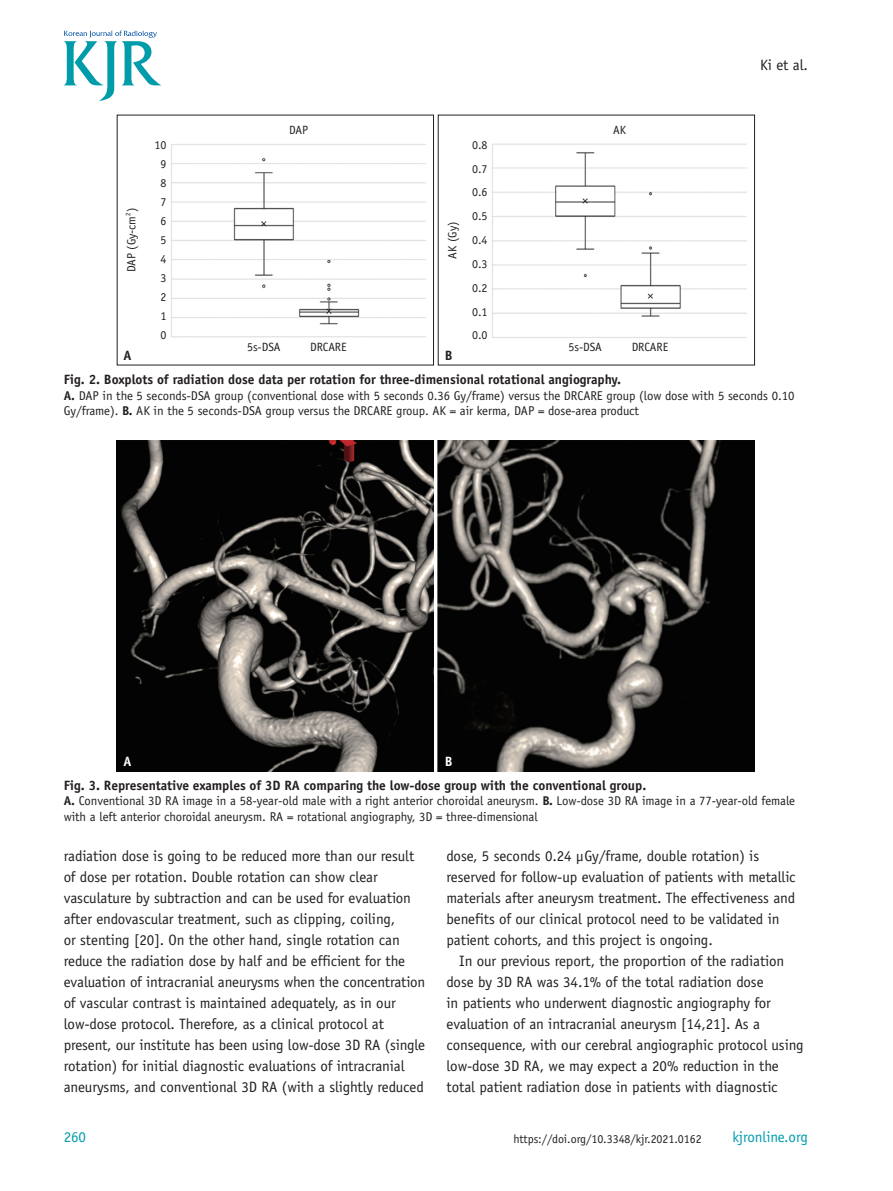
<style>
.page{position:relative;width:893px;height:1191px;background:#fff}
.page>*{position:absolute;margin:0;border:0;box-sizing:border-box;transform-origin:0 0}
.t1{font:15px/21px "Officina Sans Std";letter-spacing:-.005em;color:#231f20}
.t2{font:15px "Officina Sans Std";letter-spacing:-.005em;color:#009caa}
.t3{font:700 13.5px "Officina Sans Std";letter-spacing:-.005em;color:#231f20}
.t4{font:700 13.5px "Officina Sans Std";color:#fff}
.t5{font:12.75px/15.3px "Officina Sans Std";letter-spacing:-.005em;color:#231f20}
.t6{font:12px/19px "Officina Sans Std";letter-spacing:-.005em;color:#231f20;text-align:center}
.s1{font-weight:700}
</style>
<div class="page">
<svg style="left:64px;top:31px;width:97px;height:70px"></svg>
<img style="left:171px;top:144px;width:255px;height:194px">
<img style="left:492px;top:143px;width:255px;height:195px">
<img style="left:117px;top:440px;width:317px;height:331px">
<img style="left:438px;top:440px;width:317px;height:331px">
<p class="t6" style="left:122px;top:272px;width:66px;rotate:-90deg">DAP (Gy-cm<sup>2</sup>)</p>
<p class="t3" style="left:124px;top:347px;width:10px">A</p>
<p class="t6" style="left:155px;top:135px;width:13px">10<br>9<br>8<br>7<br>6<br>5<br>4<br>3<br>2<br>1<br>0</p>
<p class="t6" style="left:289px;top:121px;width:21px">DAP</p>
<p class="t6" style="left:247px;top:338px;width:35px">5s-DSA</p>
<p class="t6" style="left:310px;top:338px;width:38px">DRCARE</p>
<p class="t6" style="left:443px;top:258px;width:38px;rotate:-90deg">AK (Gy)</p>
<p class="t3" style="left:445px;top:347px;width:9px">B</p>
<p class="t6" style="left:472px;top:133px;width:17px;line-height:23.9px;text-align:justify">0.8<br>0.7<br>0.6<br>0.5<br>0.4<br>0.3<br>0.2<br>0.1<br>0.0</p>
<p class="t6" style="left:613px;top:121px;width:14px">AK</p>
<p class="t6" style="left:568px;top:338px;width:35px">5s-DSA</p>
<p class="t6" style="left:632px;top:338px;width:38px">DRCARE</p>
<p class="t1" style="left:760px;top:54px;width:49px">Ki et al.</p>
<p class="t3" style="left:64px;top:371px;width:559px">Fig. 2. Boxplots of radiation dose data per rotation for three-dimensional rotational angiography.</p>
<p class="t5" style="left:64px;top:387px;width:732px"><span class="s1">A.</span> DAP in the 5 seconds-DSA group (conventional dose with 5 seconds 0.36 Gy/frame) versus the DRCARE group (low dose with 5 seconds 0.10<br>Gy/frame). <span class="s1">B.</span> AK in the 5 seconds-DSA group versus the DRCARE group. AK = air kerma, DAP = dose-area product</p>
<p class="t4" style="left:124px;top:753px;width:10px">A</p>
<p class="t4" style="left:445px;top:753px;width:9px">B</p>
<p class="t3" style="left:64px;top:777px;width:584px">Fig. 3. Representative examples of 3D RA comparing the low-dose group with the conventional group.</p>
<p class="t5" style="left:64px;top:793px;width:733px"><span class="s1">A.</span> Conventional 3D RA image in a 58-year-old male with a right anterior choroidal aneurysm. <span class="s1">B.</span> Low-dose 3D RA image in a 77-year-old female with a left anterior choroidal aneurysm. RA = rotational angiography, 3D = three-dimensional</p>
<p class="t1" style="left:64px;top:845px;width:363px">radiation dose is going to be reduced more than our result of dose per rotation. Double rotation can show clear vasculature by subtraction and can be used for evaluation after endovascular treatment, such as clipping, coiling,<br>or stenting [20]. On the other hand, single rotation can reduce the radiation dose by half and be efficient for the evaluation of intracranial aneurysms when the concentration of vascular contrast is maintained adequately, as in our low-dose protocol. Therefore, as a clinical protocol at present, our institute has been using low-dose 3D RA (single rotation) for initial diagnostic evaluations of intracranial aneurysms, and conventional 3D RA (with a slightly reduced</p>
<p class="t1" style="left:446px;top:845px;width:351px">dose, 5 seconds 0.24 μGy/frame, double rotation) is reserved for follow-up evaluation of patients with metallic materials after aneurysm treatment. The effectiveness and benefits of our clinical protocol need to be validated in patient cohorts, and this project is ongoing.</p>
<p class="t1" style="left:446px;top:950px;width:359px;text-indent:13px">In our previous report, the proportion of the radiation dose by 3D RA was 34.1% of the total radiation dose<br>in patients who underwent diagnostic angiography for evaluation of an intracranial aneurysm [14,21]. As a consequence, with our cerebral angiographic protocol using low-dose 3D RA, we may expect a 20% reduction in the total patient radiation dose in patients with diagnostic</p>
<p class="t2" style="left:64px;top:1128px;width:24px">260</p>
<p class="t6" style="left:513px;top:1129px;width:190px">https://doi.org/10.3348/kjr.2021.0162</p>
<p class="t2" style="left:732px;top:1128px;width:77px">kjronline.org</p>
</div>
